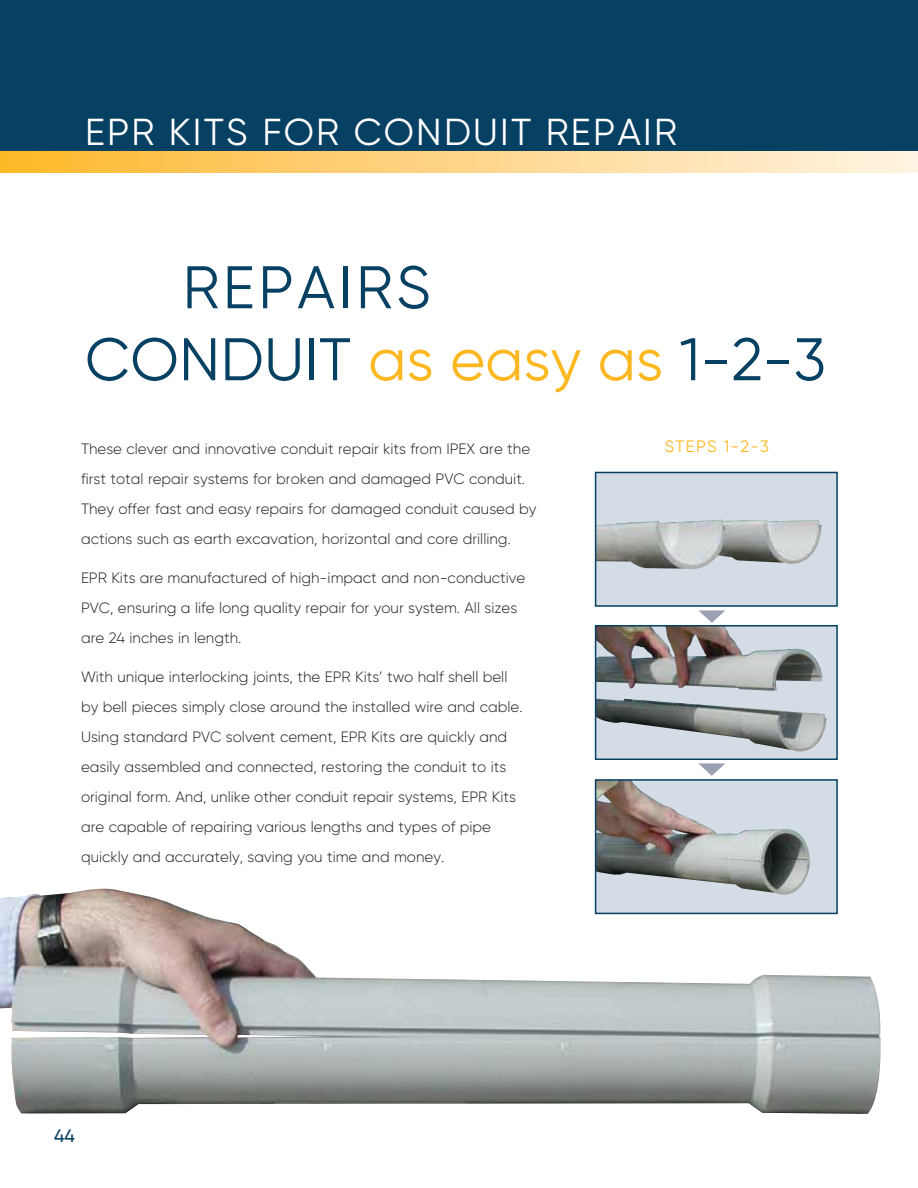
<style>
.page{position:relative;width:918px;height:1188px;background:#fff}
.page>*{position:absolute;margin:0;border:0;box-sizing:border-box;transform-origin:0 0}
.t1{font:60px/72px "Gilroy";letter-spacing:.01em;color:#064062}
.t2{font:37.5px "Gilroy";letter-spacing:.06em;color:#fff}
.t3{font:500 18px "Gilroy";color:#064062}
.t4{font:16.5px "Gilroy";letter-spacing:.085em;color:#fdb821}
.t5{font:300 15px/30px "Gilroy";color:#231f20}
.s1{color:#fdb821}
</style>
<div class="page">
<img style="left:0;top:889px;width:881px;height:225px">
<div style="left:0;top:0;width:918px;height:158px;background:#064062"></div>
<div style="left:0;top:152px;width:918px;height:21px;background:linear-gradient(to right,#feb82c,#fff4e5)"></div>
<div style="left:596px;top:472px;width:241px;height:134px;background:#d4dce5"></div>
<img style="left:598px;top:520px;width:224px;height:49px">
<div style="left:595px;top:472px;width:243px;height:135px;border:2px solid #064062"></div>
<svg style="left:698px;top:610px;width:27px;height:13px"></svg>
<svg style="left:698px;top:763px;width:27px;height:13px"></svg>
<div style="left:596px;top:626px;width:241px;height:133px;background:#d4dce5"></div>
<img style="left:598px;top:628px;width:228px;height:124px">
<div style="left:595px;top:625px;width:243px;height:135px;border:2px solid #064062"></div>
<div style="left:596px;top:780px;width:241px;height:133px;background:#d4dce5"></div>
<img style="left:598px;top:782px;width:212px;height:113px">
<div style="left:595px;top:779px;width:243px;height:135px;border:2px solid #064062"></div>
<h2 class="t2" style="left:85px;top:118px;width:593px">EPR KITS FOR CONDUIT REPAIR</h2>
<h1 class="t1" style="left:85px;top:258px;width:742px;text-indent:98px">REPAIRS<br>CONDUIT <span class="s1">as easy as</span> 1-2-3</h1>
<p class="t5" style="left:81px;top:435px;width:457px">These clever and innovative conduit repair kits from IPEX are the first total repair systems for broken and damaged PVC conduit.<br>They offer fast and easy repairs for damaged conduit caused by actions such as earth excavation, horizontal and core drilling.</p>
<p class="t5" style="left:81px;top:564px;width:446px">EPR Kits are manufactured of high-impact and non-conductive<br>PVC, ensuring a life long quality repair for your system. All sizes are 24 inches in length.</p>
<p class="t5" style="left:81px;top:663px;width:443px">With unique interlocking joints, the EPR Kits’ two half shell bell by bell pieces simply close around the installed wire and cable.<br>Using standard PVC solvent cement, EPR Kits are quickly and easily assembled and connected, restoring the conduit to its original form. And, unlike other conduit repair systems, EPR Kits are capable of repairing various lengths and types of pipe quickly and accurately, saving you time and money.</p>
<p class="t3" style="left:54px;top:1130px;width:22px">44</p>
<p class="t4" style="left:665px;top:440px;width:106px">STEPS 1-2-3</p>
</div>
